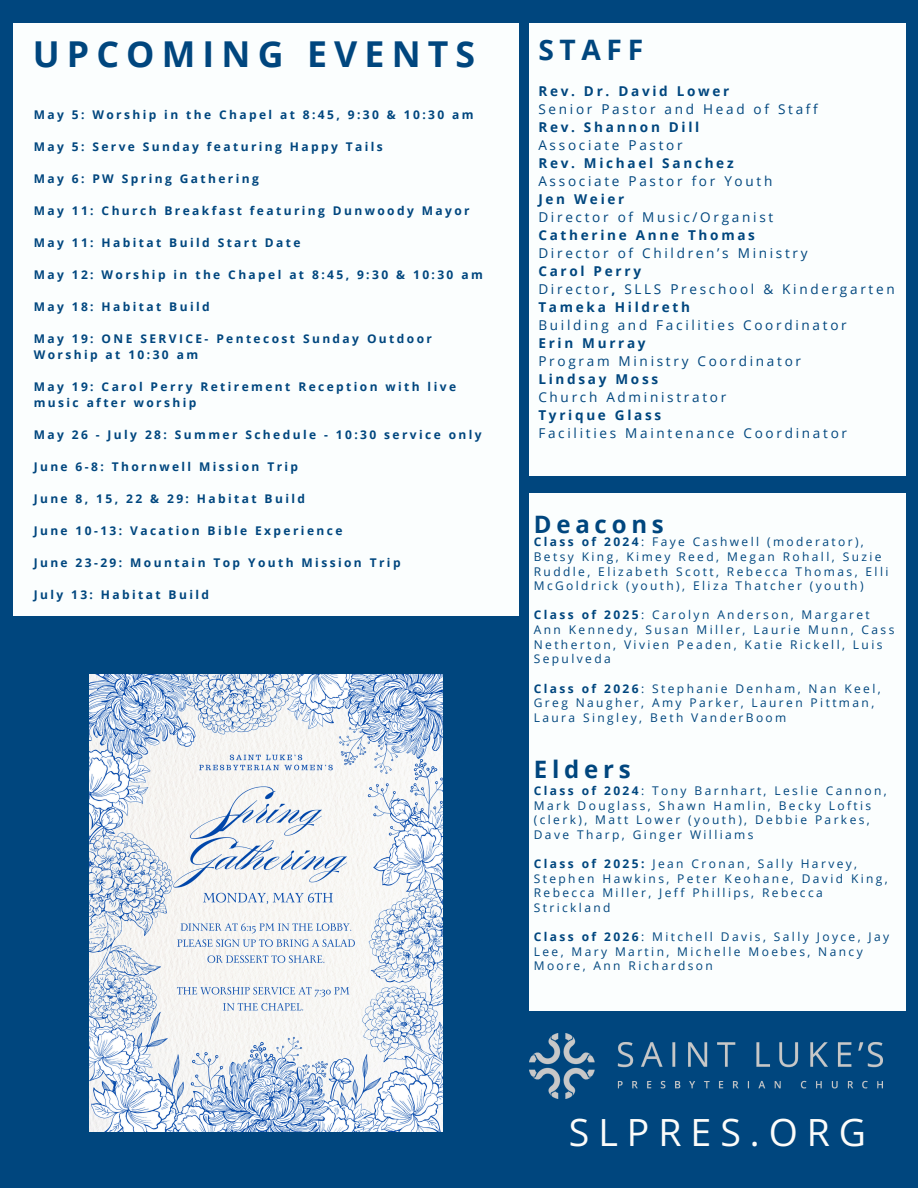
<style>
.page{position:relative;width:918px;height:1188px;background:#00467e}
.page>*{position:absolute;margin:0;border:0;box-sizing:border-box;transform-origin:0 0}
.t1{font:37.5px "Open Sans";letter-spacing:.24em;color:#fcfcfa}
.t2{font:700 35.7px "Open Sans";letter-spacing:.2em;color:#00467e}
.t3{font:700 28.2px "Open Sans";letter-spacing:.2em;color:#00467e}
.t4{font:700 24px "Open Sans";letter-spacing:.2em;color:#00467e}
.t5{font:13.5px/18px "Open Sans";letter-spacing:.2em;color:#00467e}
.t6{font:12px/14.7px "Open Sans";letter-spacing:.2em;color:#00467e}
.t7{font:700 12px/16px "Open Sans";letter-spacing:.2em;color:#00467e}
.s1{font-weight:700}
</style>
<div class="page">
<div style="left:529px;top:493px;width:377px;height:518px;background:#fbfefe"></div>
<div style="left:529px;top:23px;width:377px;height:453px;background:#fbfefe"></div>
<div style="left:13px;top:23px;width:506px;height:593px;background:#fbfefe"></div>
<img style="left:529px;top:1033px;width:354px;height:66px">
<img style="left:90px;top:674px;width:353px;height:458px">
<h5 class="t2" style="left:33px;top:29px;width:444px">UPCOMING EVENTS</h5>
<h5 class="t7" style="left:34px;top:107px;width:441px">May 5: Worship in the Chapel at 8:45, 9:30 &amp; 10:30 am</h5>
<h5 class="t7" style="left:34px;top:139px;width:351px">May 5: Serve Sunday featuring Happy Tails</h5>
<h5 class="t7" style="left:34px;top:171px;width:227px">May 6: PW Spring Gathering</h5>
<h5 class="t7" style="left:34px;top:203px;width:438px">May 11: Church Breakfast featuring Dunwoody Mayor</h5>
<h5 class="t7" style="left:34px;top:235px;width:268px">May 11: Habitat Build Start Date</h5>
<h4 class="t7" style="left:34px;top:267px;width:451px">May 12: Worship in the Chapel at 8:45, 9:30 &amp; 10:30 am</h4>
<p class="t7" style="left:34px;top:299px;width:178px">May 18: Habitat Build</p>
<p class="t7" style="left:34px;top:331px;width:400px">May 19: ONE SERVICE- Pentecost Sunday Outdoor<br>Worship at 10:30 am</p>
<p class="t7" style="left:34px;top:379px;width:424px">May 19: Carol Perry Retirement Reception with live music after worship</p>
<p class="t7" style="left:34px;top:427px;width:450px">May 26 - July 28: Summer Schedule - 10:30 service only</p>
<p class="t7" style="left:34px;top:459px;width:266px">June 6-8: Thornwell Mission Trip</p>
<p class="t7" style="left:34px;top:491px;width:273px">June 8, 15, 22 &amp; 29: Habitat Build</p>
<p class="t7" style="left:34px;top:523px;width:310px">June 10-13: Vacation Bible Experience</p>
<p class="t7" style="left:34px;top:555px;width:368px">June 23-29: Mountain Top Youth Mission Trip</p>
<p class="t7" style="left:34px;top:587px;width:177px">July 13: Habitat Build</p>
<h2 class="t3" style="left:538px;top:30px;width:106px">STAFF</h2>
<p class="t5" style="left:538px;top:82px;width:358px"><span class="s1">Rev. Dr. David Lower<br></span>Senior Pastor and Head of Staff<br><span class="s1">Rev. Shannon Dill<br></span>Associate Pastor<br><span class="s1">Rev. Michael Sanchez<br></span>Associate Pastor for Youth<br><span class="s1">Jen Weier<br></span>Director of Music/Organist<br><span class="s1">Catherine Anne Thomas<br></span>Director of Children’s Ministry<br><span class="s1">Carol Perry<br></span>Director<span class="s1">,</span> SLLS Preschool &amp; Kindergarten<br><span class="s1">Tameka Hildreth<br></span>Building and Facilities Coordinator<br><span class="s1">Erin Murray<br></span>Program Ministry Coordinator<br><span class="s1">Lindsay Moss<br></span>Church Administrator<br><span class="s1">Tyrique Glass<br></span>Facilities Maintenance Coordinator</p>
<h3 class="t4" style="left:534px;top:507px;width:132px">Deacons</h3>
<h1 class="t6" style="left:534px;top:534px;width:356px"><span class="s1">Class of 2024</span>: Faye Cashwell (moderator), Betsy King, Kimey Reed, Megan Rohall, Suzie Ruddle, Elizabeth Scott, Rebecca Thomas, Elli McGoldrick (youth), Eliza Thatcher (youth)</h1>
<h5 class="t6" style="left:534px;top:607px;width:362px"><span class="s1">Class of 2025</span>: Carolyn Anderson, Margaret Ann Kennedy, Susan Miller, Laurie Munn, Cass Netherton, Vivien Peaden, Katie Rickell, Luis Sepulveda</h5>
<h5 class="t6" style="left:534px;top:681px;width:348px"><span class="s1">Class of 2026</span>: Stephanie Denham, Nan Keel,<br>Greg Naugher, Amy Parker, Lauren Pittman,<br>Laura Singley, Beth VanderBoom</h5>
<h5 class="t4" style="left:534px;top:752px;width:98px">Elders</h5>
<h5 class="t6" style="left:534px;top:783px;width:354px"><span class="s1">Class of 2024</span>: Tony Barnhart, Leslie Cannon, Mark Douglass, Shawn Hamlin, Becky Loftis (clerk), Matt Lower (youth), Debbie Parkes, Dave Tharp, Ginger Williams</h5>
<h5 class="t6" style="left:534px;top:856px;width:356px"><span class="s1">Class of 2025:</span> Jean Cronan, Sally Harvey, Stephen Hawkins, Peter Keohane, David King, Rebecca Miller, Jeff Phillips, Rebecca Strickland</h5>
<h5 class="t6" style="left:534px;top:929px;width:357px"><span class="s1">Class of 2026</span>: Mitchell Davis, Sally Joyce, Jay<br>Lee, Mary Martin, Michelle Moebes, Nancy<br>Moore, Ann Richardson</h5>
<h5 class="t1" style="left:569px;top:1106px;width:299px">SLPRES.ORG</h5>
</div>
